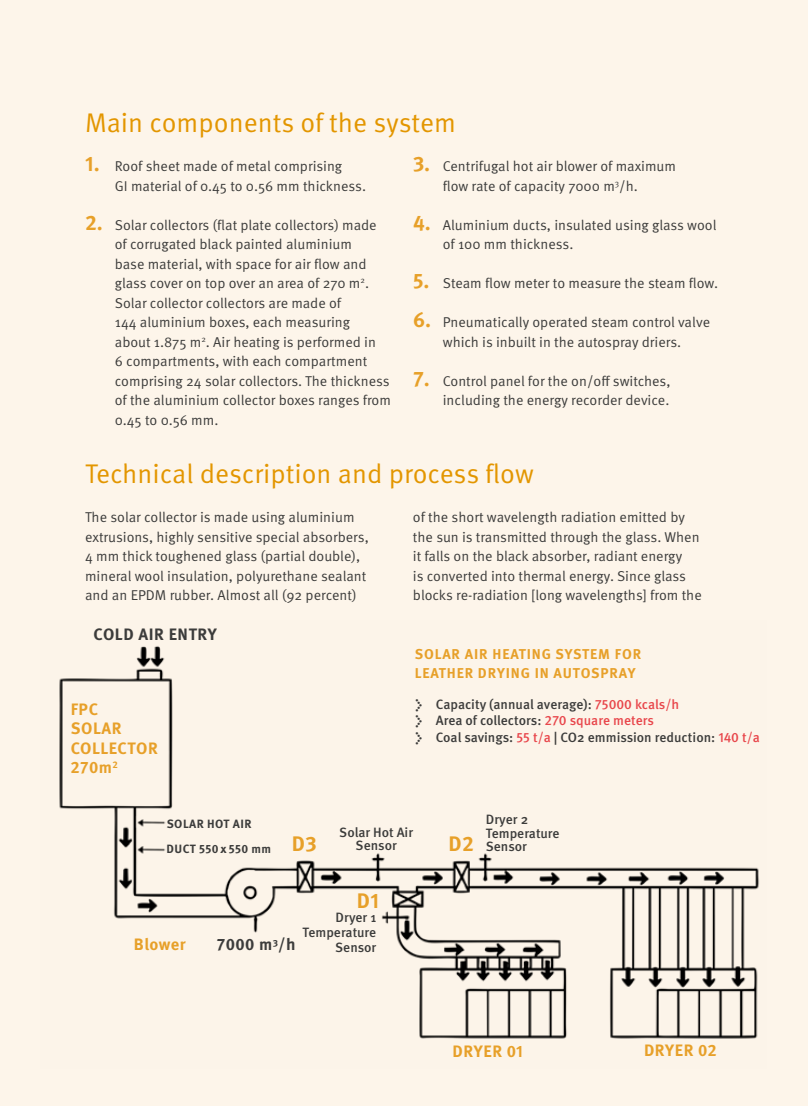
<style>
.page{position:relative;width:808px;height:1106px;background:#fdf5ea}
.page>*{position:absolute;margin:0;border:0;box-sizing:border-box;transform-origin:0 0}
.t1{font:27px "Meta Pro";letter-spacing:-.005em;color:#e39600}
.t2{font:700 21px "Meta Pro";color:#e7a029}
.t3{font:700 16.5px/19.5px "Meta Pro";letter-spacing:.035em;color:#e7a029}
.t4{font:700 16.5px "Meta Pro";letter-spacing:.035em;color:#3c3c3b}
.t5{font:14.25px/19.5px "Meta Pro";color:#3c3c3b}
.t6{font:700 14.25px/19.5px "Meta Pro";letter-spacing:.06em;color:#e7a029}
.t7{font:500 13.5px/13.5px "Meta Pro";color:#3c3c3b}
.t8{font:700 12px/24.9px "Meta Pro";letter-spacing:.035em;color:#3c3c3b}
.s1{font-weight:700;font-size:21px;color:#e7a029}
.s2{font-weight:700}
.s3{color:#e8464b}
</style>
<div class="page">
<img style="left:59px;top:646px;width:700px;height:393px">
<h1 class="t1" style="left:85px;top:106px;width:372px">Main components of the system</h1>
<p class="t5" style="left:115px;top:157px;width:253px;text-indent:-30px"><span class="s1">1.</span> Roof sheet made of metal comprising<br>GI material of 0.45 to 0.56 mm thickness.</p>
<p class="t5" style="left:115px;top:215px;width:278px;text-indent:-30px"><span class="s1">2.</span> Solar collectors (flat plate collectors) made of corrugated black painted aluminium<br>base material, with space for air flow and glass cover on top over an area of 270 m<sup>2</sup>.<br>Solar collector collectors are made of<br>144 aluminium boxes, each measuring<br>about 1.875 m<sup>2</sup>. Air heating is performed in<br>6 compartments, with each compartment comprising 24 solar collectors. The thickness of the aluminium collector boxes ranges from 0.45 to 0.56 mm.</p>
<p class="t5" style="left:413px;top:157px;width:265px;text-align:center"><span class="s1">3.</span> Centrifugal hot air blower of maximum flow rate of capacity 7000 m<sup>3</sup>/h.</p>
<p class="t5" style="left:443px;top:215px;width:275px;text-indent:-30px"><span class="s1">4.</span> Aluminium ducts, insulated using glass wool of 100 mm thickness.</p>
<p class="t5" style="left:413px;top:274px;width:307px"><span class="s1">5.</span> Steam flow meter to measure the steam flow.</p>
<p class="t5" style="left:413px;top:313px;width:299px;text-align:center"><span class="s1">6.</span> Pneumatically operated steam control valve which is inbuilt in the autospray driers.</p>
<p class="t5" style="left:413px;top:371px;width:259px;text-align:right"><span class="s1">7.</span> Control panel for the on/off switches, including the energy recorder device.</p>
<h1 class="t1" style="left:85px;top:457px;width:450px">Technical description and process flow</h1>
<p class="t5" style="left:85px;top:508px;width:285px">The solar collector is made using aluminium extrusions, highly sensitive special absorbers, 4 mm thick toughened glass (partial double), mineral wool insulation, polyurethane sealant and an EPDM</p>
<p class="t5" style="left:413px;top:508px;width:290px">of the short wavelength radiation emitted by the sun is transmitted through the glass. When it falls on the black absorber, radiant energy<br>is converted into thermal energy. Since glass blocks re-radiation [long wavelengths] from the</p>
<p class="t5" style="left:170px;top:586px;width:188px">rubber. Almost all (92 percent)</p>
<p class="t4" style="left:94px;top:624px;width:125px">COLD AIR ENTRY</p>
<p class="t3" style="left:71px;top:699px;width:49px">FPC<br>SOLAR<br>COLLECTOR<br>270M<sup>2</sup></p>
<p class="t8" style="left:167px;top:812px;width:106px">SOLAR HOT AIR<br>DUCT 550 X 550 MM</p>
<p class="t6" style="left:415px;top:644px;width:228px">SOLAR AIR HEATING SYSTEM FOR<br>LEATHER DRYING IN AUTOSPRAY</p>
<p class="t7" style="left:415px;top:696px;width:347px;line-height:16.5px"><span class="s2">&gt;</span> Capacity (annual average): <span class="s3">75000 kcals/h<br></span><span class="s2">&gt;</span> Area of collectors: <span class="s3">270 square meters<br></span><span class="s2">&gt;</span> Coal savings: <span class="s3">55 t/a</span> | CO2 emmission reduction: <span class="s3">140 t/a</span></p>
<p class="t7" style="left:339px;top:825px;width:75px;text-align:center">Solar Hot Air<br>Sensor</p>
<h2 class="t2" style="left:292px;top:830px;width:27px">D3</h2>
<h2 class="t2" style="left:448px;top:830px;width:27px">D2</h2>
<p class="t7" style="left:486px;top:813px;width:75px">Dryer 2<br>Temperature<br>Sensor</p>
<h2 class="t2" style="left:357px;top:887px;width:24px">D1</h2>
<p class="t3" style="left:134px;top:935px;width:53px">BLOWER</p>
<p class="t4" style="left:217px;top:934px;width:80px">7000 M<sup>3</sup>/H</p>
<p class="t7" style="left:302px;top:910px;width:75px;line-height:15px;text-align:right">Dryer 1<br>Temperature<br>Sensor</p>
<p class="t3" style="left:453px;top:1041px;width:72px">DRYER 01</p>
<p class="t3" style="left:644px;top:1040px;width:74px">DRYER 02</p>
</div>
